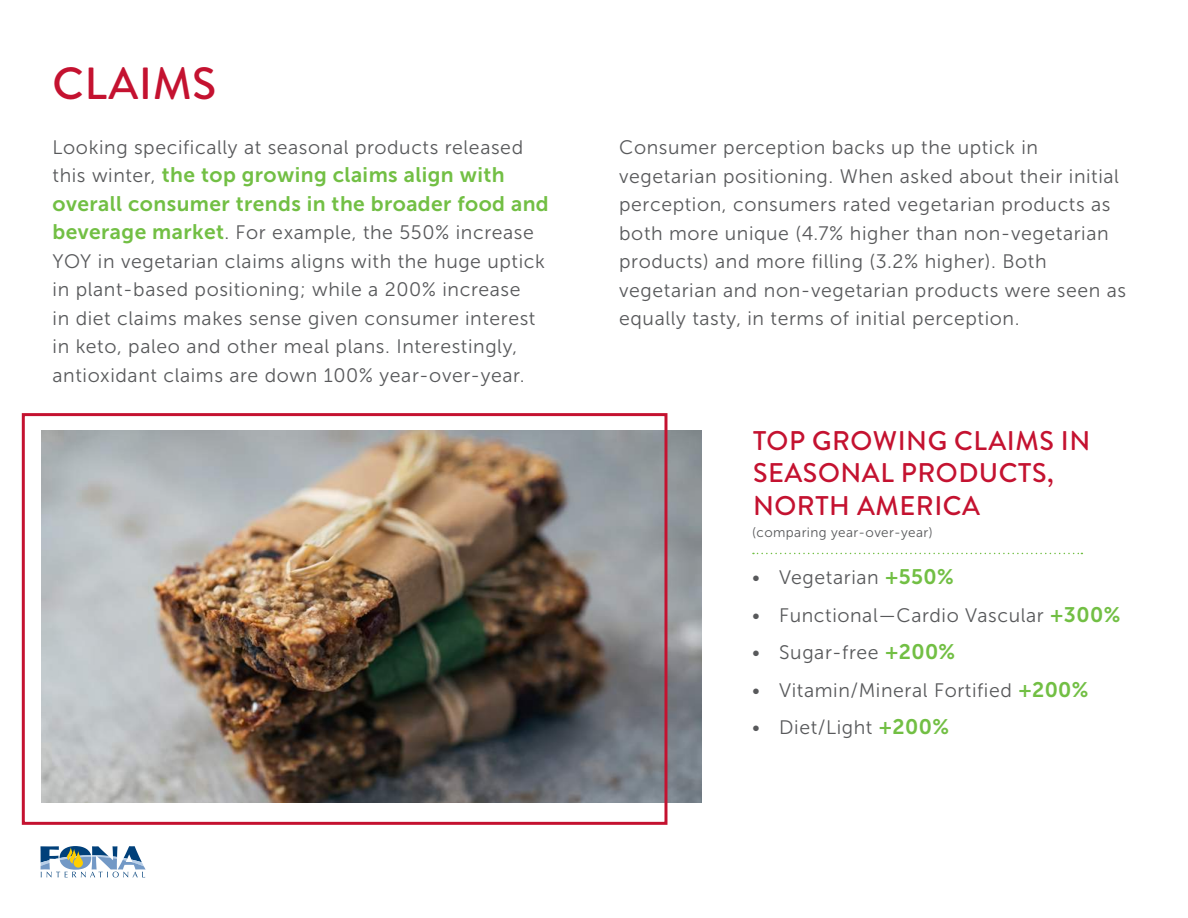
<style>
.page{position:relative;width:1188px;height:918px;background:#fff}
.page>*{position:absolute;margin:0;border:0;box-sizing:border-box;transform-origin:0 0}
.t1{font:500 45px "Brandon Grotesque";letter-spacing:.01em;color:#c41230}
.t2{font:500 27px/32.4px "Brandon Grotesque";letter-spacing:.02em;color:#c41230}
.t3{font:21px/28.5px "Museo Sans 700";letter-spacing:.02em;color:#72bf44}
.t4{font:19.5px/28.5px "Museo Sans 300";letter-spacing:.03em;color:#58595b}
.t5{font:13.5px "Museo Sans 300";letter-spacing:.03em;color:#58595b}
.s1{font-family:"Museo Sans 300";font-size:19.5px;color:#58595b}
.s2{font-family:"Museo Sans 700";font-size:21px;color:#72bf44}
</style>
<div class="page">
<svg style="left:40px;top:846px;width:106px;height:32px"></svg>
<img style="left:41px;top:431px;width:661px;height:372px">
<div style="left:22px;top:413px;width:645px;height:412px;border:3px solid #c41230"></div>
<svg style="left:753px;top:553px;width:329px;height:1px"></svg>
<h1 class="t1" style="left:53px;top:52px;width:165px">CLAIMS</h1>
<p class="t4" style="left:53px;top:133px;width:472px">Looking specifically at seasonal products released</p>
<p class="t3" style="left:53px;top:161px;width:498px"><span class="s1">this winter,</span> the top growing claims align with overall consumer trends in the broader food and</p>
<p class="t4" style="left:53px;top:219px;width:494px"><span class="s2">beverage market</span>. For example, the 550% increase YOY in vegetarian claims aligns with the huge uptick in plant-based positioning; while a 200% increase<br>in diet claims makes sense given consumer interest in keto, paleo and other meal plans. Interestingly, antioxidant claims are down 100% year-over-year.</p>
<p class="t4" style="left:619px;top:133px;width:509px">Consumer perception backs up the uptick in vegetarian positioning. When asked about their initial perception, consumers rated vegetarian products as both more unique (4.7% higher than non-vegetarian products) and more filling (3.2% higher). Both vegetarian and non-vegetarian products were seen as equally tasty, in terms of initial perception.</p>
<h2 class="t2" style="left:753px;top:425px;width:339px">TOP GROWING CLAIMS IN<br>SEASONAL PRODUCTS,<br>NORTH AMERICA</h2>
<p class="t5" style="left:752px;top:525px;width:182px">(comparing year-over-year)</p>
<p class="t4" style="left:752px;top:564px;width:203px">• Vegetarian <span class="s2">+550%</span></p>
<p class="t4" style="left:752px;top:601px;width:370px">• Functional—Cardio Vascular <span class="s2">+300%</span></p>
<p class="t4" style="left:752px;top:638px;width:205px">• Sugar-free <span class="s2">+200%</span></p>
<p class="t4" style="left:752px;top:676px;width:338px">• Vitamin/Mineral Fortified <span class="s2">+200%</span></p>
<p class="t4" style="left:752px;top:713px;width:198px">• Diet/Light <span class="s2">+200%</span></p>
</div>
